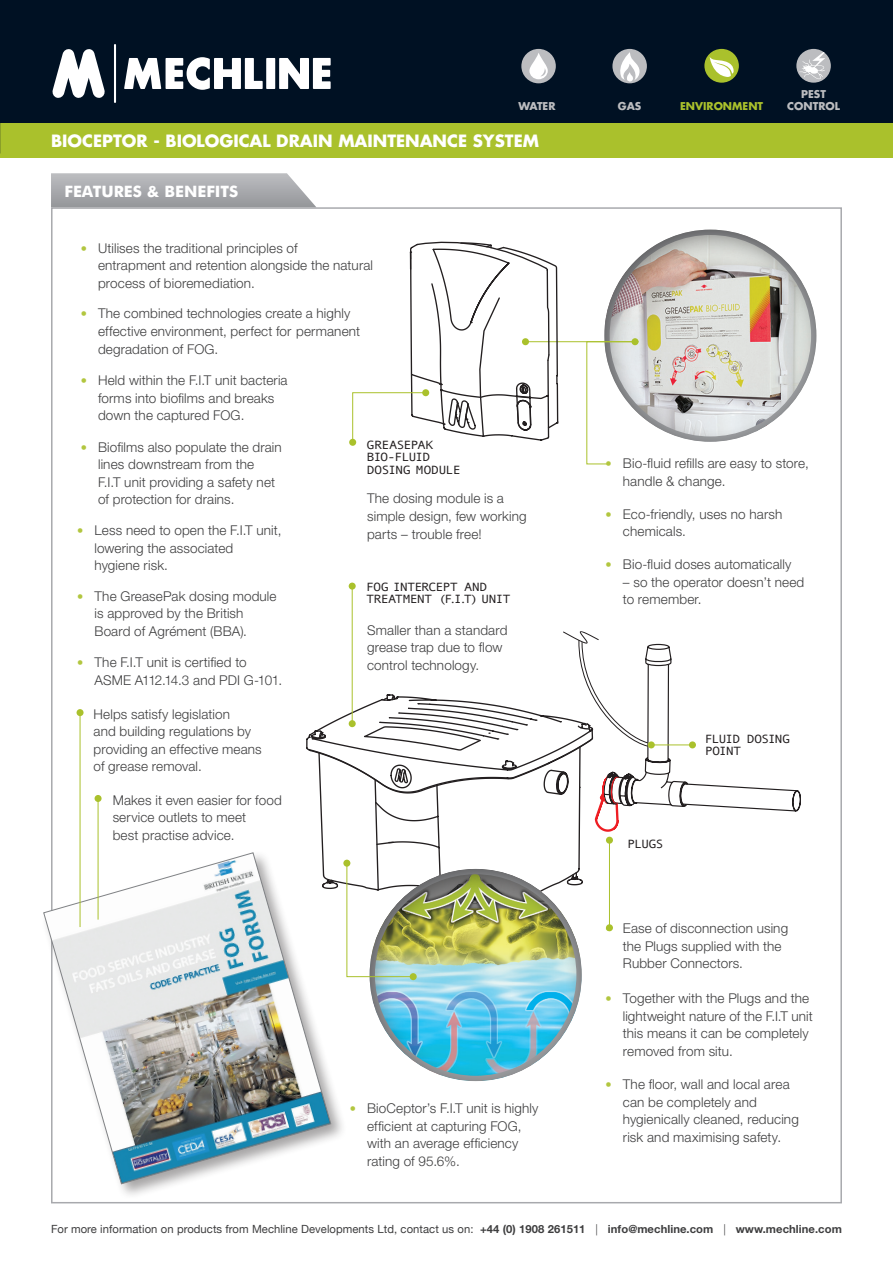
<style>
.page{position:relative;width:893px;height:1263px;background:#fff}
.page>*{position:absolute;margin:0;border:0;box-sizing:border-box;transform-origin:0 0}
.t1{font:700 16.5px "Futura";color:#fff}
.Product_Name{font:700 15.75px "Futura BT";color:#fff}
.Lv4_Subheadings__gre{font:300 13.5px/17.5px "Helvetica Neue LT Pro";letter-spacing:.01em;color:#3e3e3f}
.Lv4_Subheadings__gre-2{font:12px/12.3px "Andale Mono";letter-spacing:-.085em;color:#231f20;scale:1.14 1}
.Lv5_Body_copy{font:12px/12.3px "Andale Mono";letter-spacing:-.075em;color:#231f20;scale:1.14 1}
.Lv5_Body_copy-2{font:12px/12.3px "Andale Mono";letter-spacing:-.1em;color:#231f20;scale:1.14 1}
.t2{font:11.25px "Helvetica Neue";letter-spacing:.005em;color:#3e3e3f}
.t3{font:700 10.5px/12.6px "Futura";color:#bcbdc0;text-align:center}
.t4{font:700 10.5px "Futura";color:#aac12c}
.s1{font-family:"Helvetica Neue";font-weight:400;font-size:20.85px;color:#b2c63f}
.s2{font-weight:700}
.s3{font-family:"Helvetica Neue LT Std";font-weight:300}
</style>
<div class="page">
<div style="left:0;top:0;width:893px;height:153px;background:#001123"></div>
<svg style="left:124px;top:57px;width:139px;height:33px"></svg>
<div style="left:266px;top:58px;width:9px;height:31px;background:#fff"></div>
<svg style="left:279px;top:58px;width:52px;height:31px"></svg>
<hr style="left:114px;top:44px;width:2px;height:59px;background:#fff">
<svg style="left:53px;top:49px;width:52px;height:49px"></svg>
<div style="left:0;top:123px;width:893px;height:34px;background:#aac12c"></div>
<svg style="left:612px;top:49px;width:35px;height:34px"></svg>
<svg style="left:616px;top:52px;width:27px;height:31px"></svg>
<div style="left:704px;top:49px;width:35px;height:34px;background:#aac12c;border-radius:50%"></div>
<svg style="left:710px;top:57px;width:24px;height:20px"></svg>
<svg style="left:796px;top:49px;width:35px;height:34px"></svg>
<svg style="left:799px;top:52px;width:26px;height:28px"></svg>
<div style="left:521px;top:49px;width:35px;height:34px;background:#bcbdc0;border-radius:50%"></div>
<svg style="left:529px;top:53px;width:19px;height:26px"></svg>
<svg style="left:51px;top:173px;width:265px;height:34px;background:#adaeb2"></svg>
<div style="left:603px;top:229px;width:216px;height:216px;background:#231f20;opacity:.5"></div>
<div style="left:41px;top:850px;width:306px;height:350px;background:#231f20;opacity:.4"></div>
<svg style="left:43px;top:852px;width:289px;height:332px"></svg>
<hr style="left:98px;top:798px;width:1px;height:121px;background:#aac12c">
<div style="left:95px;top:795px;width:7px;height:7px;background:#aac12c;border-radius:50%"></div>
<hr style="left:80px;top:713px;width:1px;height:214px;background:#aac12c">
<div style="left:77px;top:709px;width:7px;height:7px;background:#aac12c;border-radius:50%"></div>
<div style="left:368px;top:868px;width:216px;height:216px;background:#231f20;opacity:.5"></div>
<div style="left:410px;top:973px;width:7px;height:7px;background:#aac12c;border-radius:50%"></div>
<hr style="left:352px;top:586px;width:1px;height:138px;background:#aac12c">
<div style="left:349px;top:583px;width:7px;height:7px;background:#aac12c;border-radius:50%"></div>
<svg style="left:352px;top:234px;width:287px;height:231px"></svg>
<div style="left:422px;top:389px;width:7px;height:7px;background:#aac12c;border-radius:50%"></div>
<div style="left:349px;top:439px;width:7px;height:7px;background:#aac12c;border-radius:50%"></div>
<svg style="left:689px;top:746px;width:112px;height:66px"></svg>
<svg style="left:307px;top:614px;width:382px;height:364px"></svg>
<hr style="left:609px;top:840px;width:1px;height:88px;background:#aac12c">
<div style="left:606px;top:924px;width:7px;height:7px;background:#aac12c;border-radius:50%"></div>
<div style="left:606px;top:837px;width:7px;height:7px;background:#aac12c;border-radius:50%"></div>
<hr style="left:651px;top:744px;width:41px;height:1px;background:#aac12c">
<div style="left:689px;top:741px;width:7px;height:7px;background:#aac12c;border-radius:50%"></div>
<div style="left:648px;top:741px;width:7px;height:7px;background:#aac12c;border-radius:50%"></div>
<p class="t3" style="left:519px;top:100px;width:38px">WATER</p>
<p class="t3" style="left:618px;top:100px;width:25px">GAS</p>
<p class="t4" style="left:680px;top:99px;width:85px">ENVIRONMENT</p>
<p class="t1" style="left:51px;top:129px;width:489px">BIOCEPTOR - BIOLOGICAL DRAIN MAINTENANCE SYSTEM</p>
<p class="Product_Name" style="left:64px;top:181px;width:175px">FEATURES &amp; BENEFITS</p>
<p class="t3" style="left:787px;top:87px;width:54px">PEST<br>CONTROL</p>
<p class="Lv4_Subheadings__gre" style="left:98px;top:239px;width:276px;text-indent:-18px"><span class="s1">•</span> Utilises the traditional principles of<br>entrapment and retention alongside the natural process of bioremediation.</p>
<p class="Lv4_Subheadings__gre" style="left:98px;top:305px;width:264px;text-indent:-18px"><span class="s1">•</span> The combined technologies create a highly effective environment, perfect for permanent degradation of FOG.</p>
<p class="Lv4_Subheadings__gre" style="left:98px;top:371px;width:191px;text-indent:-18px"><span class="s1">•</span> Held within the F.I.T unit bacteria forms into biofilms and breaks down the captured FOG.</p>
<p class="Lv4_Subheadings__gre" style="left:98px;top:438px;width:185px;text-indent:-18px"><span class="s1">•</span> Biofilms also populate the drain lines downstream from the<br>F.I.T unit providing a safety net of protection for drains.</p>
<p class="Lv4_Subheadings__gre" style="left:95px;top:521px;width:188px;text-indent:-18px"><span class="s1">•</span> Less need to open the F.I.T unit, lowering the associated hygiene risk.</p>
<p class="Lv4_Subheadings__gre" style="left:95px;top:587px;width:184px;text-indent:-18px"><span class="s1">•</span> The GreasePak dosing module is approved by the British<br>Board of Agrément (BBA).</p>
<p class="Lv4_Subheadings__gre" style="left:95px;top:653px;width:189px;text-indent:-18px"><span class="s1">•</span> The F.I.T unit is certified to<br>ASME A112.14.3 and PDI G-101.</p>
<p class="Lv4_Subheadings__gre-2" style="left:367px;top:439px;width:84px">GREASEPAK<br>BIO-FLUID<br>DOSING MODULE</p>
<p class="Lv4_Subheadings__gre" style="left:367px;top:490px;width:161px">The dosing module is a simple design, few working parts – trouble free!</p>
<p class="Lv5_Body_copy" style="left:366px;top:581px;width:128px">FOG INTERCEPT AND<br>TREATMENT (F.I.T) UNIT</p>
<p class="Lv4_Subheadings__gre" style="left:367px;top:621px;width:142px">Smaller than a standard grease trap due to flow control technology.</p>
<p class="Lv4_Subheadings__gre" style="left:94px;top:705px;width:170px">Helps satisfy legislation<br>and building regulations by providing an effective means of grease removal.</p>
<p class="Lv4_Subheadings__gre" style="left:113px;top:791px;width:171px">Makes it even easier for food service outlets to meet</p>
<p class="Lv4_Subheadings__gre" style="left:113px;top:826px;width:123px">best practise advice.</p>
<p class="Lv4_Subheadings__gre" style="left:367px;top:1099px;width:173px;text-indent:-18px"><span class="s1">•</span> BioCeptor’s F.I.T unit is highly efficient at capturing FOG, with an average efficiency rating of 95.6%.</p>
<p class="Lv4_Subheadings__gre" style="left:623px;top:454px;width:187px;text-indent:-18px"><span class="s1">•</span> Bio-fluid refills are easy to store, handle &amp; change.</p>
<p class="Lv4_Subheadings__gre" style="left:623px;top:505px;width:161px;text-indent:-18px"><span class="s1">•</span> Eco-friendly, uses no harsh chemicals.</p>
<p class="Lv4_Subheadings__gre" style="left:605px;top:555px;width:188px"><span class="s1">•</span> Bio-fluid doses automatically</p>
<p class="Lv4_Subheadings__gre" style="left:623px;top:573px;width:183px">– so the operator doesn’t need to remember.</p>
<p class="Lv4_Subheadings__gre-2" style="left:627px;top:837px;width:34px">PLUGS</p>
<p class="Lv5_Body_copy-2" style="left:705px;top:732px;width:76px">FLUID DOSING<br>POINT</p>
<p class="Lv4_Subheadings__gre" style="left:623px;top:919px;width:167px;text-indent:-18px"><span class="s1">•</span> Ease of disconnection using the Plugs supplied with the<br>Rubber Connectors.</p>
<p class="Lv4_Subheadings__gre" style="left:623px;top:989px;width:191px;text-indent:-18px"><span class="s1">•</span> Together with the Plugs and the lightweight nature of the F.I.T unit this means it can be completely removed from situ.</p>
<p class="Lv4_Subheadings__gre" style="left:623px;top:1075px;width:177px;text-indent:-18px"><span class="s1">•</span> The floor, wall and local area can be completely and hygienically cleaned, reducing risk and maximising safety.</p>
<p class="t2" style="left:51px;top:1221px;width:792px">For more information on products from Mechline Developments Ltd, contact us on: <span class="s2">+44 (0) 1908 261511</span> <span class="s3">|</span> <span class="s2">info@mechline.com</span> <span class="s3">|</span> <span class="s2">www.mechline.com</span></p>
</div>
